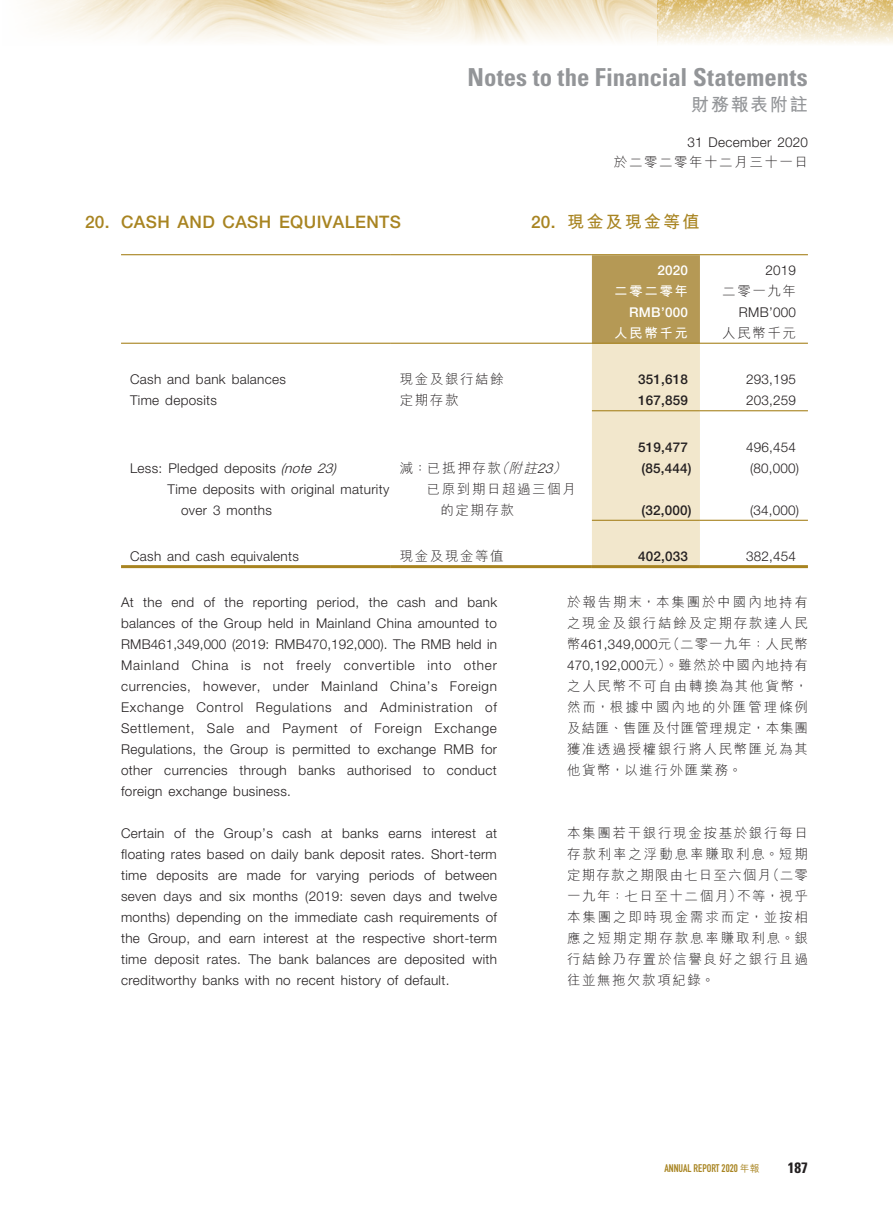
<style>
.page{position:relative;width:893px;height:1212px;background:#fff}
.page>*{position:absolute;margin:0;border:0;box-sizing:border-box;transform-origin:0 0}
.t1{font:700 condensed 24.75px "Univers LT Std";letter-spacing:.005em;color:#939598}
.t2{font:700 18px "M Hei HK";letter-spacing:.095em;color:#939598}
._03_H1{font:500 17.25px "Helvetica Neue LT Std";letter-spacing:.025em;color:#a88421}
._03_H1-2{font:700 17.25px "M Hei HK";letter-spacing:.115em;color:#a88421}
.t3{font:700 condensed 15px "Univers LT Std";color:#231f20}
._12___P2{font:300 13.5px/21px "Helvetica Neue LT Std";letter-spacing:.025em;color:#231f20;text-align:justify}
._12___P2-2{font:300 13.5px/21px "M Hei HK";letter-spacing:.12em;color:#231f20;text-align:justify}
._15_Table_Stub{font:300 13.5px/21px "Helvetica Neue LT Std";letter-spacing:.025em;color:#231f20}
._15_Table_Stub-2{font:300 13.5px/21px "M Hei HK";letter-spacing:.115em;color:#231f20}
._12___P2-3{font:500 13.5px "Helvetica Neue LT Std";letter-spacing:.015em;color:#231f20}
._12___P2-4{font:500 13.5px "Helvetica Neue LT Std";letter-spacing:.015em;color:#fff}
._12___P2-5{font:700 13.5px "M Hei HK";letter-spacing:.115em;color:#fff}
.t4{font:10.95px "DIN Engschrift Std";color:#a88421}
.s1{font-family:"Helvetica Neue LT Std";font-weight:500}
.s2{font-style:italic}
.s3{font-family:"Helvetica Neue LT Std";font-style:italic}
.s4{font-family:"Helvetica Neue LT Std"}
.s5{font-family:"M Hei HK";font-weight:500;font-size:9.75px}
</style>
<div class="page">
<img style="left:272px;top:0;width:621px;height:44px">
<svg style="left:35px;top:0;width:237px;height:41px"></svg>
<svg style="left:592px;top:255px;width:108px;height:310px;background:#e0d0a9"></svg>
<hr style="left:121px;top:254px;width:270px;height:1px;background:#a88421">
<hr style="left:391px;top:254px;width:201px;height:1px;background:#a88421">
<hr style="left:592px;top:254px;width:108px;height:1px;background:#a88421">
<hr style="left:700px;top:254px;width:108px;height:1px;background:#a88421">
<hr style="left:121px;top:343px;width:270px;height:1px;background:#a88421">
<hr style="left:391px;top:343px;width:201px;height:1px;background:#a88421">
<hr style="left:592px;top:343px;width:108px;height:1px;background:#a88421">
<hr style="left:700px;top:343px;width:108px;height:1px;background:#a88421">
<hr style="left:592px;top:410px;width:108px;height:1px;background:#a88421">
<hr style="left:700px;top:410px;width:108px;height:1px;background:#a88421">
<hr style="left:592px;top:520px;width:108px;height:1px;background:#a88421">
<hr style="left:700px;top:520px;width:108px;height:1px;background:#a88421">
<hr style="left:121px;top:565px;width:270px;height:3px;background:#a88421">
<hr style="left:391px;top:565px;width:201px;height:3px;background:#a88421">
<hr style="left:592px;top:565px;width:108px;height:3px;background:#a88421">
<hr style="left:700px;top:565px;width:108px;height:3px;background:#a88421">
<p class="_03_H1" style="left:85px;top:212px;width:317px">20. CASH AND CASH EQUIVALENTS</p>
<h1 class="t1" style="left:467px;top:62px;width:342px">Notes to the Financial Statements</h1>
<h2 class="t2" style="left:691px;top:91px;width:118px">財務報表附註</h2>
<p class="_12___P2" style="left:687px;top:131px;width:122px">31 December 2020</p>
<p class="_12___P2-2" style="left:614px;top:151px;width:195px">於二零二零年十二月三十一日</p>
<p class="_03_H1-2" style="left:531px;top:209px;width:170px"><span class="s1">20.</span> 現金及現金等值</p>
<p class="_12___P2-4" style="left:657px;top:262px;width:32px">2020</p>
<p class="_12___P2" style="left:765px;top:259px;width:32px">2019</p>
<p class="_12___P2-5" style="left:614px;top:281px;width:75px">二零二零年</p>
<p class="_12___P2-2" style="left:722px;top:280px;width:75px">二零一九年</p>
<p class="_12___P2-4" style="left:629px;top:304px;width:60px">RMB’000</p>
<p class="_12___P2" style="left:739px;top:301px;width:59px">RMB’000</p>
<p class="_12___P2-5" style="left:614px;top:323px;width:75px">人民幣千元</p>
<p class="_12___P2-2" style="left:722px;top:322px;width:75px">人民幣千元</p>
<p class="_15_Table_Stub" style="left:130px;top:368px;width:157px">Cash and bank balances</p>
<p class="_15_Table_Stub-2" style="left:400px;top:368px;width:105px">現金及銀行結餘</p>
<p class="_12___P2-3" style="left:638px;top:371px;width:51px">351,618</p>
<p class="_12___P2" style="left:746px;top:368px;width:51px">293,195</p>
<p class="_15_Table_Stub" style="left:130px;top:389px;width:88px">Time deposits</p>
<p class="_15_Table_Stub-2" style="left:400px;top:389px;width:60px">定期存款</p>
<p class="_12___P2-3" style="left:638px;top:392px;width:51px">167,859</p>
<p class="_12___P2" style="left:746px;top:389px;width:51px">203,259</p>
<p class="_12___P2-3" style="left:638px;top:439px;width:51px">519,477</p>
<p class="_12___P2" style="left:746px;top:436px;width:51px">496,454</p>
<p class="_15_Table_Stub" style="left:130px;top:457px;width:208px">Less: Pledged deposits <span class="s2">(note 23)</span></p>
<p class="_15_Table_Stub-2" style="left:400px;top:457px;width:172px">減：已抵押存款<span class="s2">（附註</span><span class="s3">23</span><span class="s2">）</span></p>
<p class="_12___P2-3" style="left:642px;top:460px;width:52px">(85,444)</p>
<p class="_12___P2" style="left:750px;top:457px;width:51px">(80,000)</p>
<p class="_15_Table_Stub" style="left:181px;top:478px;width:210px;text-indent:-14px">Time deposits with original maturity over 3 months</p>
<p class="_15_Table_Stub-2" style="left:440px;top:478px;width:137px;text-indent:-14px">已原到期日超過三個月的定期存款</p>
<p class="_12___P2-3" style="left:642px;top:502px;width:52px">(32,000)</p>
<p class="_12___P2" style="left:750px;top:499px;width:51px">(34,000)</p>
<p class="_15_Table_Stub" style="left:130px;top:545px;width:170px">Cash and cash equivalents</p>
<p class="_15_Table_Stub-2" style="left:400px;top:545px;width:105px">現金及現金等值</p>
<p class="_12___P2-3" style="left:638px;top:548px;width:51px">402,033</p>
<p class="_12___P2" style="left:746px;top:545px;width:51px">382,454</p>
<p class="_12___P2" style="left:121px;top:591px;width:378px">At the end of the reporting period, the cash and bank balances of the Group held in Mainland China amounted to RMB461,349,000 (2019: RMB470,192,000). The RMB held in Mainland China is not freely convertible into other currencies, however, under Mainland China’s Foreign Exchange Control Regulations and Administration of Settlement, Sale and Payment of Foreign Exchange Regulations, the Group is permitted to exchange RMB for other currencies through banks authorised to conduct foreign exchange business.</p>
<p class="_12___P2" style="left:121px;top:822px;width:378px">Certain of the Group’s cash at banks earns interest at floating rates based on daily bank deposit rates. Short-term time deposits are made for varying periods of between seven days and six months (2019: seven days and twelve months) depending on the immediate cash requirements of the Group, and earn interest at the respective short-term time deposit rates. The bank balances are deposited with creditworthy banks with no recent history of default.</p>
<p class="_12___P2-2" style="left:567px;top:591px;width:242px">於報告期末，本集團於中國內地持有之現金及銀行結餘及定期存款達人民幣<span class="s4">461,349,000</span>元（二零一九年：人民幣<span class="s4">470,192,000</span>元）。雖然於中國內地持有之人民幣不可自由轉換為其他貨幣，然而，根據中國內地的外匯管理條例及結匯、售匯及付匯管理規定，本集團獲准透過授權銀行將人民幣匯兌為其他貨幣，以進行外匯業務。</p>
<p class="_12___P2-2" style="left:567px;top:822px;width:242px">本集團若干銀行現金按基於銀行每日存款利率之浮動息率賺取利息。短期定期存款之期限由七日至六個月（二零一九年：七日至十二個月）不等，視乎本集團之即時現金需求而定，並按相應之短期定期存款息率賺取利息。銀行結餘乃存置於信譽良好之銀行且過往並無拖欠款項紀錄。</p>
<p class="t4" style="left:664px;top:1162px;width:97px">ANNUAL REPORT 2020 <span class="s5">年報</span></p>
<p class="t3" style="left:788px;top:1159px;width:21px">187</p>
</div>
